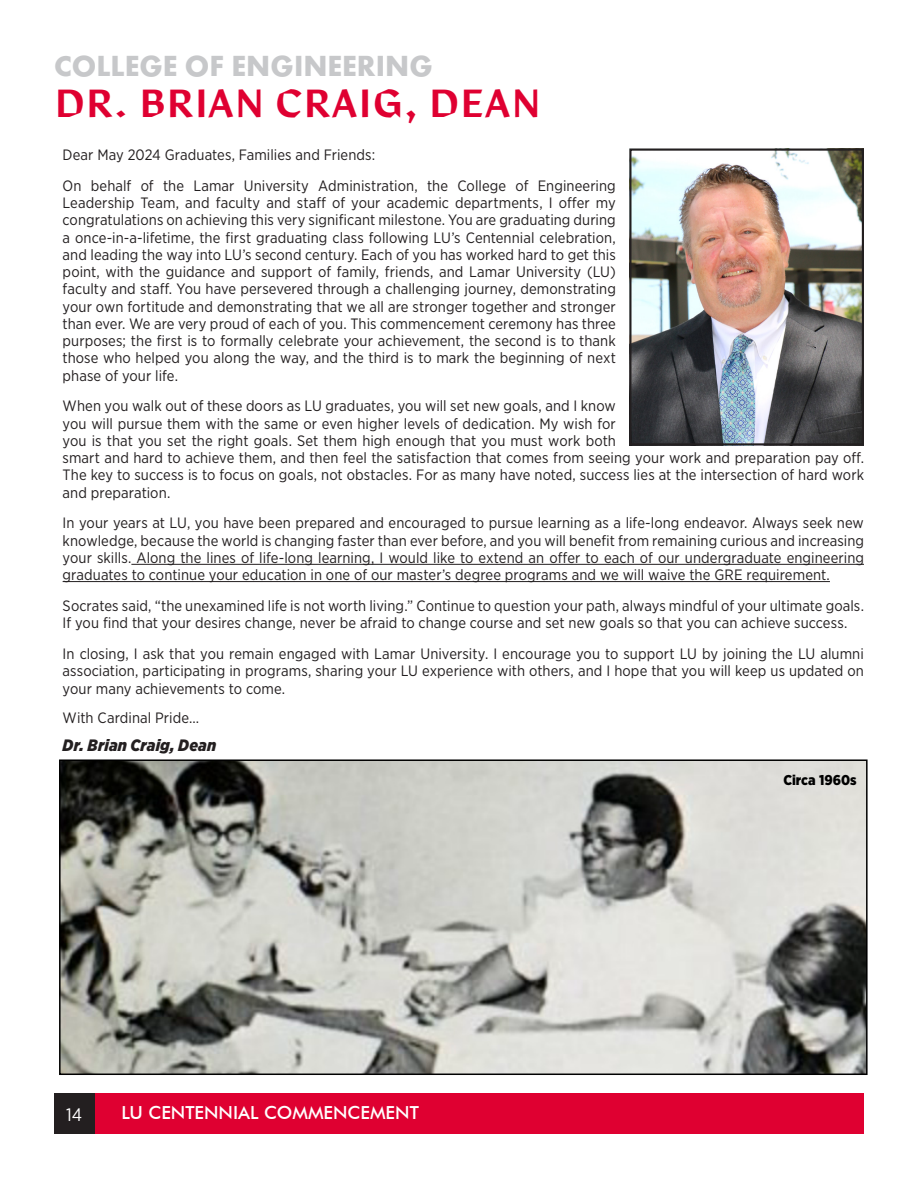
<style>
.page{position:relative;width:918px;height:1188px;background:#fff}
.page>*{position:absolute;margin:0;border:0;box-sizing:border-box;transform-origin:0 0}
.t1{font:37.5px "Manofa";color:#df0031}
.Student_Listings{font:30px "Futura T Bold";color:#c7c8ca}
.t2{font:500 18px "Futura BT";color:#fff}
.t3{font:18px "Gotham Narrow";color:#fff}
.t4{font:italic 900 16.5px "Gotham Narrow";letter-spacing:.01em;color:#231f20}
.t5{font:15px/17.2px "Gotham Narrow";letter-spacing:.005em;color:#231f20;text-align:justify}
.Student_Listings-2{font:900 14.25px "Gotham Narrow";color:#000}
</style>
<div class="page">
<div style="left:94px;top:1094px;width:770px;height:40px;background:#df0031"></div>
<div style="left:54px;top:1094px;width:40px;height:40px;background:#231f20"></div>
<hr style="left:131px;top:564px;width:733px;height:1px;background:#231f20">
<hr style="left:63px;top:581px;width:767px;height:1px;background:#231f20">
<img style="left:629px;top:148px;width:235px;height:298px">
<div style="left:629px;top:149px;width:235px;height:296px;border:2px solid #231f20"></div>
<img style="left:62px;top:762px;width:803px;height:310px">
<div style="left:59px;top:759px;width:809px;height:316px;border:2px solid #000"></div>
<p class="Student_Listings" style="left:54px;top:49px;width:380px">COLLEGE OF ENGINEERING</p>
<p class="t1" style="left:54px;top:73px;width:489px">DR. BRIAN CRAIG, DEAN</p>
<p class="t5" style="left:63px;top:146px;width:314px">Dear May 2024 Graduates, Families and Friends:</p>
<p class="t5" style="left:63px;top:177px;width:555px">On behalf of the Lamar University Administration, the College of Engineering Leadership Team, and faculty and staff of your academic departments, I offer my congratulations on achieving this very significant milestone. You are graduating during a once-in-a-lifetime, the first graduating class following LU’s Centennial celebration, and leading the way into LU’s second century. Each of you has worked hard to get this point, with the guidance and support of family, friends, and Lamar University (LU) faculty and staff. You have persevered through a challenging journey, demonstrating your own fortitude and demonstrating that we all are stronger together and stronger than ever. We are very proud of each of you. This commencement ceremony has three purposes; the first is to formally celebrate your achievement, the second is to thank those who helped you along the way, and the third is to mark the beginning of next phase of your life.</p>
<p class="t5" style="left:63px;top:397px;width:803px;text-align:left">When you walk out of these doors as LU graduates, you will set new goals, and I know<br>you will pursue them with the same or even higher levels of dedication. My wish for<br>you is that you set the right goals. Set them high enough that you must work both<br>smart and hard to achieve them, and then feel the satisfaction that comes from seeing your work and preparation pay off.<br>The key to success is to focus on goals, not obstacles. For as many have noted, success lies at the intersection of hard work and preparation.</p>
<p class="t5" style="left:63px;top:514px;width:803px">In your years at LU, you have been prepared and encouraged to pursue learning as a life-long endeavor. Always seek new knowledge, because the world is changing faster than ever before, and you will benefit from remaining curious and increasing your skills. Along the lines of life-long learning, I would like to extend an offer to each of our undergraduate engineering graduates to continue your education in one of our master’s degree programs and we will waive the GRE requirement.</p>
<p class="t5" style="left:63px;top:597px;width:803px">Socrates said, “the unexamined life is not worth living.” Continue to question your path, always mindful of your ultimate goals.<br>If you find that your desires change, never be afraid to change course and set new goals so that you can achieve success.</p>
<p class="t5" style="left:63px;top:644px;width:803px;line-height:17.7px">In closing, I ask that you remain engaged with Lamar University. I encourage you to support LU by joining the LU alumni association, participating in programs, sharing your LU experience with others, and I hope that you will keep us updated on your many achievements to come.</p>
<p class="t5" style="left:63px;top:708px;width:138px">With Cardinal Pride…</p>
<p class="t4" style="left:63px;top:734px;width:155px">Dr. Brian Craig, Dean</p>
<p class="t3" style="left:66px;top:1103px;width:18px">14</p>
<p class="t2" style="left:122px;top:1102px;width:299px">LU CENTENNIAL COMMENCEMENT</p>
<p class="Student_Listings-2" style="left:783px;top:770px;width:75px">Circa 1960s</p>
</div>
